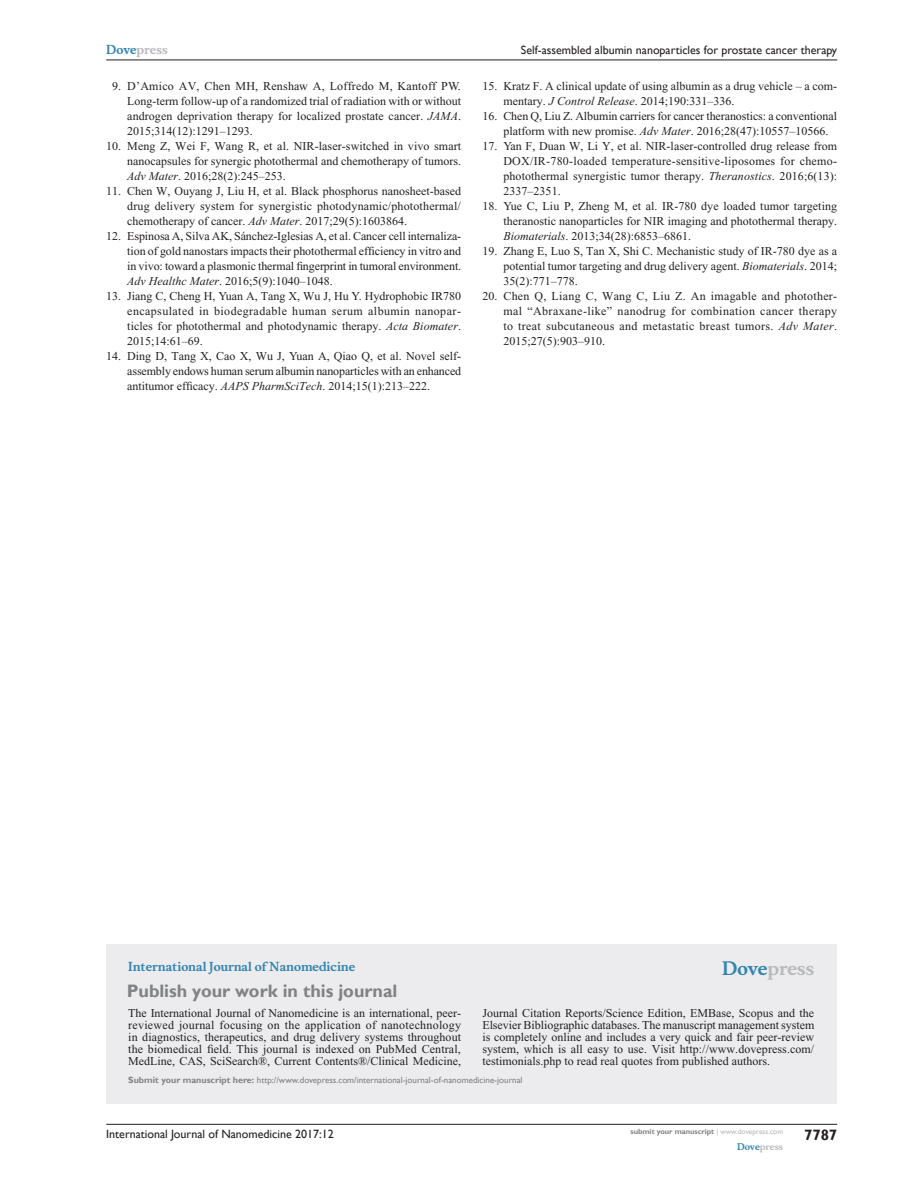
<style>
.page{position:relative;width:918px;height:1188px;background:#fff}
.page>*{position:absolute;margin:0;border:0;box-sizing:border-box;transform-origin:0 0}
.PromBx-H1{font:700 18px "Gill Sans";color:#808285}
.PromBx-Brand{font:700 18px "Musee";color:#b8b9bc}
.t1{font:700 15px "Gill Sans";color:#231f20}
.RefNL2{font:12px/15px "Times New Roman";color:#231f20;text-align:justify}
.PromBx-Tx{font:12px/12px "Times New Roman";color:#231f20;text-align:justify}
.t2{font:12px "Gill Sans";color:#231f20}
.PromBx-JrnlName{font:700 12px "Musee";color:#3485ae}
.t3{font:700 12px "Musee";color:#b8b9bc}
.PromBx-SubmitMssWebA{font:9px "Gill Sans";color:#808285}
.t4{font:700 9px "Musee";color:#b8b9bc}
.t5{font:700 7.5px "Gill Sans";color:#808285}
.s1{color:#3485ae}
.s2{font-style:italic}
.s3{font-weight:700}
.s4{font-weight:400;color:#b8b9bc}
</style>
<div class="page">
<div style="left:106px;top:944px;width:731px;height:159px;background:#ececee"></div>
<hr style="left:106px;top:1124px;width:731px;height:1px;background:#231f20">
<hr style="left:106px;top:60px;width:731px;height:1px;background:#231f20">
<p class="t3" style="left:106px;top:43px;width:63px"><span class="s1">Dove</span>press</p>
<p class="RefNL2" style="left:127px;top:79px;width:335px;text-indent:-15px">9. D’Amico AV, Chen MH, Renshaw A, Loffredo M, Kantoff PW.<br>Long-term follow-up of a randomized trial of radiation with or without androgen deprivation therapy for localized prostate cancer. <span class="s2">JAMA</span>.<br>2015;314(12):1291–1293.</p>
<p class="RefNL2" style="left:127px;top:139px;width:335px;text-indent:-21px">10. Meng Z, Wei F, Wang R, et al. NIR-laser-switched in vivo smart nanocapsules for synergic photothermal and chemotherapy of tumors.<br><span class="s2">Adv Mater</span>. 2016;28(2):245–253.</p>
<p class="RefNL2" style="left:127px;top:184px;width:335px;text-indent:-21px">11. Chen W, Ouyang J, Liu H, et al. Black phosphorus nanosheet-based drug delivery system for synergistic photodynamic/photothermal/ chemotherapy of cancer. <span class="s2">Adv Mater</span>. 2017;29(5):1603864.</p>
<p class="RefNL2" style="left:127px;top:229px;width:336px;text-indent:-21px">12. Espinosa A, Silva AK, Sánchez-Iglesias A, et al. Cancer cell internaliza&shy;tion of gold nanostars impacts their photothermal efficiency in vitro and in vivo: toward a plasmonic thermal fingerprint in tumoral environment.<br><span class="s2">Adv Healthc Mater</span>. 2016;5(9):1040–1048.</p>
<p class="RefNL2" style="left:127px;top:289px;width:335px;text-indent:-21px">13. Jiang C, Cheng H, Yuan A, Tang X, Wu J, Hu Y. Hydrophobic IR780 encapsulated in biodegradable human serum albumin nanopar&shy;ticles for photothermal and photodynamic therapy. <span class="s2">Acta Biomater</span>.<br>2015;14:61–69.</p>
<p class="RefNL2" style="left:127px;top:349px;width:335px;text-indent:-21px">14. Ding D, Tang X, Cao X, Wu J, Yuan A, Qiao Q, et al. Novel self&shy;assembly endows human serum albumin nanoparticles with an enhanced antitumor efficacy. <span class="s2">AAPS PharmSciTech</span>. 2014;15(1):213–222.</p>
<p class="t2" style="left:521px;top:43px;width:318px">Self-assembled albumin nanoparticles for prostate cancer therapy</p>
<p class="RefNL2" style="left:503px;top:79px;width:335px;text-indent:-21px">15. Kratz F. A clinical update of using albumin as a drug vehicle – a com&shy;mentary. <span class="s2">J Control Release</span>. 2014;190:331–336.</p>
<p class="RefNL2" style="left:503px;top:109px;width:335px;text-indent:-21px">16. Chen Q, Liu Z. Albumin carriers for cancer theranostics: a conventional platform with new promise. <span class="s2">Adv Mater</span>. 2016;28(47):10557–10566.</p>
<p class="RefNL2" style="left:503px;top:139px;width:335px;text-indent:-21px">17. Yan F, Duan W, Li Y, et al. NIR-laser-controlled drug release from DOX/IR-780-loaded temperature-sensitive-liposomes for chemo&shy;photothermal synergistic tumor therapy. <span class="s2">Theranostics</span>. 2016;6(13):<br>2337–2351.</p>
<p class="RefNL2" style="left:503px;top:199px;width:335px;text-indent:-21px">18. Yue C, Liu P, Zheng M, et al. IR-780 dye loaded tumor targeting theranostic nanoparticles for NIR imaging and photothermal therapy.<br><span class="s2">Biomaterials</span>. 2013;34(28):6853–6861.</p>
<p class="RefNL2" style="left:503px;top:244px;width:335px;text-indent:-21px">19. Zhang E, Luo S, Tan X, Shi C. Mechanistic study of IR-780 dye as a potential tumor targeting and drug delivery agent. <span class="s2">Biomaterials</span>. 2014; 35(2):771–778.</p>
<p class="RefNL2" style="left:503px;top:289px;width:335px;text-indent:-21px">20. Chen Q, Liang C, Wang C, Liu Z. An imagable and photother&shy;mal “Abraxane-like” nanodrug for combination cancer therapy to treat subcutaneous and metastatic breast tumors. <span class="s2">Adv Mater</span>.<br>2015;27(5):903–910.</p>
<p class="PromBx-JrnlName" style="left:128px;top:959px;width:228px">International Journal of Nanomedicine</p>
<p class="PromBx-H1" style="left:127px;top:980px;width:272px">Publish your work in this journal</p>
<p class="PromBx-Brand" style="left:722px;top:958px;width:94px"><span class="s1">Dove</span>press</p>
<p class="PromBx-Tx" style="left:128px;top:1007px;width:334px">The International Journal of Nanomedicine is an international, peer&shy;reviewed journal focusing on the application of nanotechnology in diagnostics, therapeutics, and drug delivery systems throughout the biomedical field. This journal is indexed on PubMed Central, MedLine, CAS, SciSearch®, Current Contents®/Clinical Medicine,</p>
<p class="PromBx-Tx" style="left:482px;top:1007px;width:334px">Journal Citation Reports/Science Edition, EMBase, Scopus and the Elsevier Bibliographic databases. The manuscript management system is completely online and includes a very quick and fair peer-review system, which is all easy to use. Visit http://www.dovepress.com/ testimonials.php to read real quotes from published authors.</p>
<p class="PromBx-SubmitMssWebA" style="left:128px;top:1075px;width:396px"><span class="s3">Submit your manuscript here:</span> http://www.dovepress.com/international-journal-of-nanomedicine-journal</p>
<p class="t2" style="left:106px;top:1127px;width:229px">International Journal of Nanomedicine 2017:12</p>
<p class="t5" style="left:631px;top:1127px;width:154px">submit your manuscript <span class="s4">| www.dovepress.com</span></p>
<p class="t4" style="left:737px;top:1141px;width:48px"><span class="s1">Dove</span>press</p>
<p class="t1" style="left:804px;top:1126px;width:35px">7787</p>
</div>
